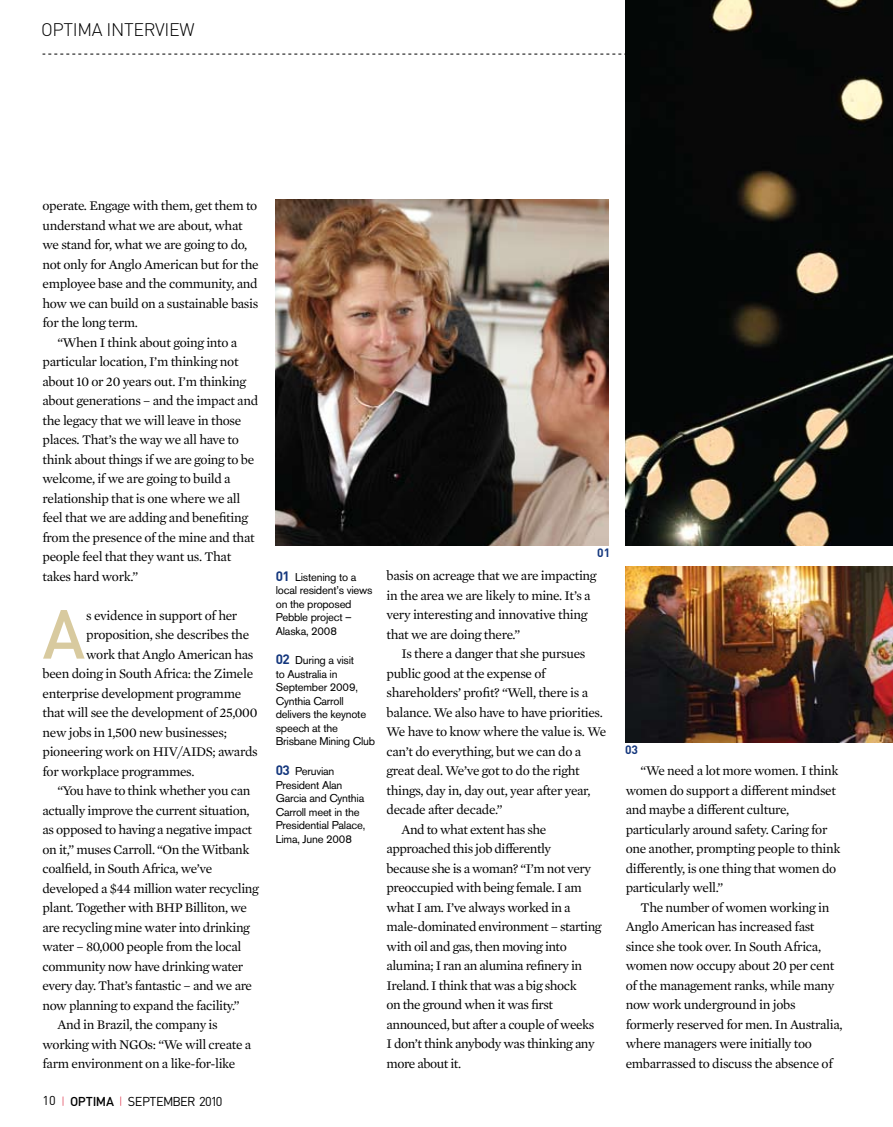
<style>
.page{position:relative;width:893px;height:1127px;background:#fff}
.page>*{position:absolute;margin:0;border:0;box-sizing:border-box;transform-origin:0 0}
.t1{font:500 68.25px "DIN";color:#d8ca9f}
.t2{font:300 18px "DIN";letter-spacing:-.02em;color:#000}
.t3{font:13.5px "Mercury Text G1";letter-spacing:-.025em;color:#000}
.t4{font:12.75px "DIN";letter-spacing:-.04em;color:#000}
.t5{font:700 12px "DIN";color:#14377d}
.t6{font:11.25px/13.5px "Akzidenz Grotesk BE";letter-spacing:-.02em;color:#000}
.s1{font-weight:300;font-size:10.8px;color:#da1a35}
.s2{font-weight:500}
.s3{font-family:"DIN";font-weight:700;font-size:13.5px;color:#14377d}
</style>
<div class="page">
<svg style="left:43px;top:54px;width:583px;height:1px"></svg>
<img style="left:626px;top:0;width:267px;height:545px">
<img style="left:276px;top:199px;width:333px;height:346px">
<img style="left:626px;top:566px;width:267px;height:176px">
<p class="t2" style="left:41px;top:19px;width:155px">OPTIMA I NTERVI EW</p>
<p class="t3" style="left:43px;top:196px;width:216px">operate. Engage with them, get them to</p>
<p class="t3" style="left:43px;top:215px;width:202px">understand what we are about, what</p>
<p class="t3" style="left:43px;top:235px;width:206px">we stand for, what we are going to do,</p>
<p class="t3" style="left:43px;top:254px;width:218px">not only for Anglo American but for the</p>
<p class="t3" style="left:43px;top:274px;width:217px">employee base and the community, and</p>
<p class="t3" style="left:43px;top:293px;width:217px">how we can build on a sustainable basis</p>
<p class="t3" style="left:43px;top:313px;width:97px">for the long term.</p>
<p class="t3" style="left:57px;top:332px;width:181px">“When I think about going into a</p>
<p class="t3" style="left:43px;top:352px;width:198px">particular location, I’m thinking not</p>
<p class="t3" style="left:43px;top:371px;width:205px">about 10 or 20 years out. I’m thinking</p>
<p class="t3" style="left:43px;top:391px;width:217px">about generations – and the impact and</p>
<p class="t3" style="left:43px;top:410px;width:200px">the legacy that we will leave in those</p>
<p class="t3" style="left:43px;top:430px;width:198px">places. That’s the way we all have to</p>
<p class="t3" style="left:43px;top:449px;width:213px">think about things if we are going to be</p>
<p class="t3" style="left:43px;top:469px;width:190px">welcome, if we are going to build a</p>
<p class="t3" style="left:43px;top:488px;width:199px">relationship that is one where we all</p>
<p class="t3" style="left:43px;top:508px;width:207px">feel that we are adding and benefiting</p>
<p class="t3" style="left:43px;top:527px;width:214px">from the presence of the mine and that</p>
<p class="t3" style="left:43px;top:547px;width:190px">people feel that they want us. That</p>
<p class="t3" style="left:43px;top:566px;width:97px">takes hard work.”</p>
<p class="t1" style="left:43px;top:590px;width:43px">A</p>
<p class="t3" style="left:86px;top:605px;width:153px">s evidence in support of her</p>
<p class="t3" style="left:86px;top:625px;width:164px">proposition, she describes the</p>
<p class="t3" style="left:86px;top:644px;width:169px">work that Anglo American has</p>
<p class="t3" style="left:43px;top:664px;width:212px">been doing in South Africa: the Zimele</p>
<p class="t3" style="left:43px;top:683px;width:200px">enterprise development programme</p>
<p class="t3" style="left:43px;top:703px;width:216px">that will see the development of 25,000</p>
<p class="t3" style="left:43px;top:722px;width:186px">new jobs in 1,500 new businesses;</p>
<p class="t3" style="left:43px;top:742px;width:217px">pioneering work on HIV/AIDS; awards</p>
<p class="t3" style="left:43px;top:761px;width:153px">for workplace programmes.</p>
<p class="t3" style="left:57px;top:781px;width:194px">“You have to think whether you can</p>
<p class="t3" style="left:43px;top:800px;width:209px">actually improve the current situation,</p>
<p class="t3" style="left:43px;top:820px;width:211px">as opposed to having a negative impact</p>
<p class="t3" style="left:43px;top:839px;width:208px">on it,” muses Carroll. “On the Witbank</p>
<p class="t3" style="left:43px;top:859px;width:171px">coalfield, in South Africa, we’ve</p>
<p class="t3" style="left:43px;top:878px;width:218px">developed a $44 million water recycling</p>
<p class="t3" style="left:43px;top:898px;width:206px">plant. Together with BHP Billiton, we</p>
<p class="t3" style="left:43px;top:917px;width:209px">are recycling mine water into drinking</p>
<p class="t3" style="left:43px;top:937px;width:200px">water – 80,000 people from the local</p>
<p class="t3" style="left:43px;top:956px;width:202px">community now have drinking water</p>
<p class="t3" style="left:43px;top:976px;width:211px">every day. That’s fantastic – and we are</p>
<p class="t3" style="left:43px;top:995px;width:199px">now planning to expand the facility.”</p>
<p class="t3" style="left:57px;top:1015px;width:162px">And in Brazil, the company is</p>
<p class="t3" style="left:43px;top:1034px;width:210px">working with NGOs: “We will create a</p>
<p class="t3" style="left:43px;top:1054px;width:194px">farm environment on a like-for-like</p>
<p class="t4" style="left:43px;top:1093px;width:182px">10 <span class="s1">|</span> <span class="s2">Optima</span> <span class="s1">|</span> SEPTEMBER 2010</p>
<p class="t6" style="left:276px;top:570px;width:98px"><span class="s3">01</span> Listening to a local resident’s views on the proposed<br>Pebble project –<br>Alaska, 2008</p>
<p class="t6" style="left:276px;top:654px;width:101px"><span class="s3">02</span> During a visit<br>to Australia in<br>September 2009,<br>Cynthia Carroll delivers the keynote speech at the<br>Brisbane Mining Club</p>
<p class="t6" style="left:276px;top:764px;width:91px"><span class="s3">03</span> Peruvian<br>President Alan<br>Garcia and Cynthia<br>Carroll meet in the<br>Presidential Palace,<br>Lima, June 2008</p>
<p class="t5" style="left:597px;top:545px;width:15px">01</p>
<p class="t3" style="left:387px;top:566px;width:212px">basis on acreage that we are impacting</p>
<p class="t3" style="left:387px;top:586px;width:206px">in the area we are likely to mine. It’s a</p>
<p class="t3" style="left:387px;top:605px;width:202px">very interesting and innovative thing</p>
<p class="t3" style="left:387px;top:625px;width:135px">that we are doing there.”</p>
<p class="t3" style="left:401px;top:644px;width:186px">Is there a danger that she pursues</p>
<p class="t3" style="left:387px;top:664px;width:161px">public good at the expense of</p>
<p class="t3" style="left:387px;top:683px;width:203px">shareholders’ profit? “Well, there is a</p>
<p class="t3" style="left:387px;top:703px;width:218px">balance. We also have to have priorities.</p>
<p class="t3" style="left:387px;top:722px;width:221px">We have to know where the value is. We</p>
<p class="t3" style="left:387px;top:742px;width:196px">can’t do everything, but we can do a</p>
<p class="t3" style="left:387px;top:761px;width:195px">great deal. We’ve got to do the right</p>
<p class="t3" style="left:387px;top:781px;width:206px">things, day in, day out, year after year,</p>
<p class="t3" style="left:387px;top:800px;width:118px">decade after decade.”</p>
<p class="t3" style="left:401px;top:820px;width:146px">And to what extent has she</p>
<p class="t3" style="left:387px;top:839px;width:166px">approached this job differently</p>
<p class="t3" style="left:387px;top:859px;width:206px">because she is a woman? “I’m not very</p>
<p class="t3" style="left:387px;top:878px;width:197px">preoccupied with being female. I am</p>
<p class="t3" style="left:387px;top:898px;width:186px">what I am. I’ve always worked in a</p>
<p class="t3" style="left:387px;top:917px;width:217px">male-dominated environment – starting</p>
<p class="t3" style="left:387px;top:937px;width:182px">with oil and gas, then moving into</p>
<p class="t3" style="left:387px;top:956px;width:197px">alumina; I ran an alumina refinery in</p>
<p class="t3" style="left:387px;top:976px;width:192px">Ireland. I think that was a big shock</p>
<p class="t3" style="left:387px;top:995px;width:168px">on the ground when it was first</p>
<p class="t3" style="left:387px;top:1015px;width:209px">announced, but after a couple of weeks</p>
<p class="t3" style="left:387px;top:1034px;width:210px">I don’t think anybody was thinking any</p>
<p class="t3" style="left:387px;top:1054px;width:76px">more about it.</p>
<p class="t5" style="left:625px;top:741px;width:15px">03</p>
<p class="t3" style="left:641px;top:761px;width:199px">“We need a lot more women. I think</p>
<p class="t3" style="left:626px;top:781px;width:212px">women do support a different mindset</p>
<p class="t3" style="left:626px;top:800px;width:165px">and maybe a different culture,</p>
<p class="t3" style="left:626px;top:819px;width:203px">particularly around safety. Caring for</p>
<p class="t3" style="left:626px;top:839px;width:216px">one another, prompting people to think</p>
<p class="t3" style="left:626px;top:858px;width:212px">differently, is one thing that women do</p>
<p class="t3" style="left:626px;top:878px;width:99px">particularly well.”</p>
<p class="t3" style="left:641px;top:897px;width:190px">The number of women working in</p>
<p class="t3" style="left:626px;top:917px;width:190px">Anglo American has increased fast</p>
<p class="t3" style="left:626px;top:936px;width:197px">since she took over. In South Africa,</p>
<p class="t3" style="left:626px;top:956px;width:210px">women now occupy about 20 per cent</p>
<p class="t3" style="left:626px;top:975px;width:210px">of the management ranks, while many</p>
<p class="t3" style="left:626px;top:995px;width:171px">now work underground in jobs</p>
<p class="t3" style="left:626px;top:1014px;width:218px">formerly reserved for men. In Australia,</p>
<p class="t3" style="left:626px;top:1034px;width:188px">where managers were initially too</p>
<p class="t3" style="left:626px;top:1053px;width:209px">embarrassed to discuss the absence of</p>
</div>
